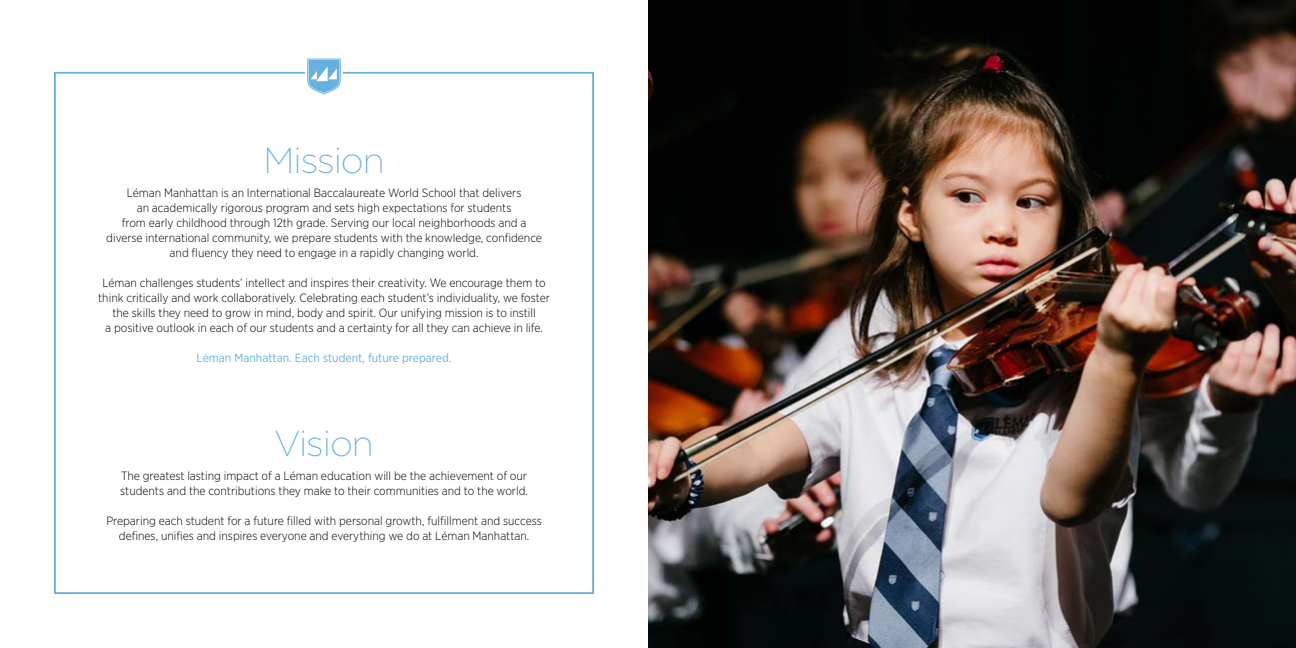
<style>
.page{position:relative;width:1296px;height:648px;background:#fff}
.page>*{position:absolute;margin:0;border:0;box-sizing:border-box;transform-origin:0 0}
.t1{font:200 36px "Gotham";letter-spacing:-.03em;color:#67b1e2}
.t2{font:300 12px/15px "Gotham Narrow";color:#000;text-align:center}
.t3{font:12px "Gotham Narrow";color:#67b1e2}
</style>
<div class="page">
<div style="left:54px;top:72px;width:540px;height:522px;border:2px solid #67b1e2"></div>
<svg style="left:306px;top:58px;width:37px;height:17px"></svg>
<svg style="left:307px;top:59px;width:34px;height:36px"></svg>
<img style="left:648px;top:0;width:648px;height:648px">
<h1 class="t1" style="left:264px;top:138px;width:123px">Mission</h1>
<p class="t2" style="left:106px;top:185px;width:437px">Léman Manhattan is an International Baccalaureate World School that delivers<br>an academically rigorous program and sets high expectations for students<br>from early childhood through 12th grade. Serving our local neighborhoods and a diverse international community, we prepare students with the knowledge, confidence and fluency they need to engage in a rapidly changing world.</p>
<p class="t2" style="left:98px;top:275px;width:453px">Léman challenges students’ intellect and inspires their creativity. We encourage them to think critically and work collaboratively. Celebrating each student’s individuality, we foster the skills they need to grow in mind, body and spirit. Our unifying mission is to instill<br>a positive outlook in each of our students and a certainty for all they can achieve in life.</p>
<p class="t3" style="left:197px;top:351px;width:256px">Léman Manhattan. Each student, future prepared.</p>
<h1 class="t1" style="left:274px;top:421px;width:101px">Vision</h1>
<p class="t2" style="left:120px;top:468px;width:409px;text-align:left">The greatest lasting impact of a Léman education will be the achievement of our students and the contributions they make to their communities and to the world.</p>
<p class="t2" style="left:106px;top:513px;width:437px">Preparing each student for a future filled with personal growth, fulfillment and success defines, unifies and inspires everyone and everything we do at Léman Manhattan.</p>
</div>
